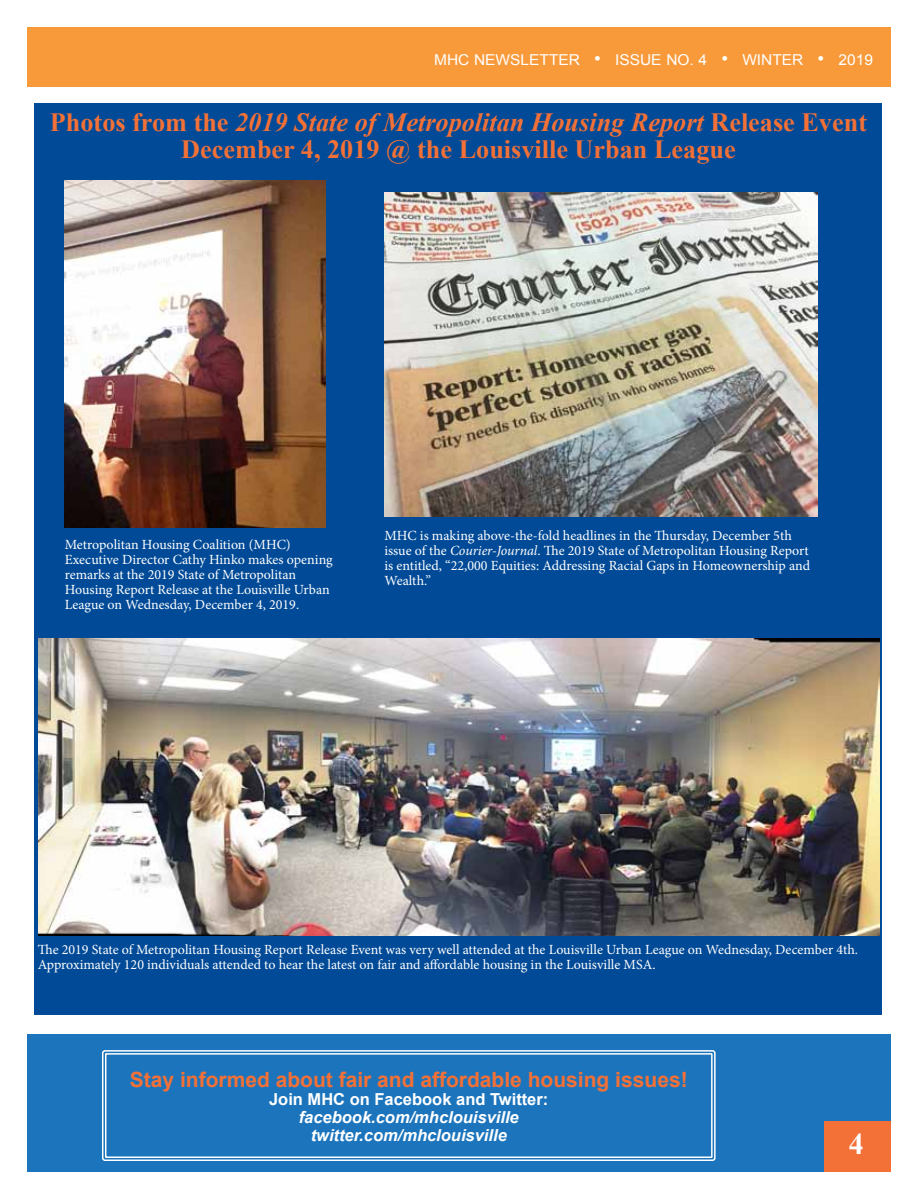
<style>
.page{position:relative;width:918px;height:1188px;background:#fff}
.page>*{position:absolute;margin:0;border:0;box-sizing:border-box;transform-origin:0 0}
.t1{font:700 30px "Times New Roman";color:#fff}
.t2{font:700 26.25px/27px "Times New Roman";color:#f37037;text-align:center}
.t3{font:700 21px "Arial";color:#f37037}
.t4{font:italic 700 16.5px/18px "Arial";color:#fff;text-align:center}
.t5{font:700 16.5px "Arial";color:#fff}
.t6{font:15px "Arial";color:#fff}
.t7{font:13.95px/15px "Minion Pro";color:#fff}
.s1{font-size:18.6px}
.s2{font-style:italic}
</style>
<div class="page">
<div style="left:27px;top:27px;width:864px;height:59px;background:#f89a3a"></div>
<div style="left:27px;top:1035px;width:864px;height:137px;background:#1c75bc"></div>
<div style="left:824px;top:1121px;width:67px;height:50px;background:#f37037"></div>
<svg style="left:102px;top:1050px;width:614px;height:111px"></svg>
<div style="left:105px;top:1053px;width:608px;height:105px;border:1px solid #fff"></div>
<div style="left:35px;top:104px;width:847px;height:911px;background:#004a97"></div>
<img style="left:65px;top:180px;width:260px;height:347px">
<img style="left:384px;top:192px;width:433px;height:325px">
<img style="left:38px;top:639px;width:842px;height:297px">
<p class="t6" style="left:434px;top:50px;width:440px">MHC NEWSLETTER <span class="s1">•</span> ISSUE NO. 4 <span class="s1">•</span> WINTER <span class="s1">•</span> 2019</p>
<h2 class="t2" style="left:50px;top:108px;width:819px">Photos from the <span class="s2">2019 State of Metropolitan Housing Report</span> Release Event<br>December 4, 2019 @ the Louisville Urban League</h2>
<p class="t7" style="left:65px;top:538px;width:269px">Metropolitan Housing Coalition (MHC)<br>Executive Director Cathy Hinko makes opening remarks at the 2019 State of Metropolitan Housing Report Release at the Louisville Urban League on Wednesday, December 4, 2019.</p>
<p class="t7" style="left:384px;top:528px;width:427px">MHC is making above-the-fold headlines in the Thursday, December 5th issue of the <span class="s2">Courier-Journal</span>. The 2019 State of Metropolitan Housing Report is entitled, “22,000 Equities: Addressing Racial Gaps in Homeownership and Wealth.”</p>
<p class="t7" style="left:38px;top:942px;width:822px">The 2019 State of Metropolitan Housing Report Release Event was very well attended at the Louisville Urban League on Wednesday, December 4th.<br>Approximately 120 individuals attended to hear the latest on fair and affordable housing in the Louisville MSA.</p>
<h3 class="t3" style="left:130px;top:1066px;width:559px">Stay informed about fair and affordable housing issues!</h3>
<p class="t5" style="left:269px;top:1088px;width:281px">Join MHC on Facebook and Twitter:</p>
<p class="t4" style="left:299px;top:1109px;width:222px">facebook.com/mhclouisville twitter.com/mhclouisville</p>
<h1 class="t1" style="left:849px;top:1124px;width:16px">4</h1>
</div>
